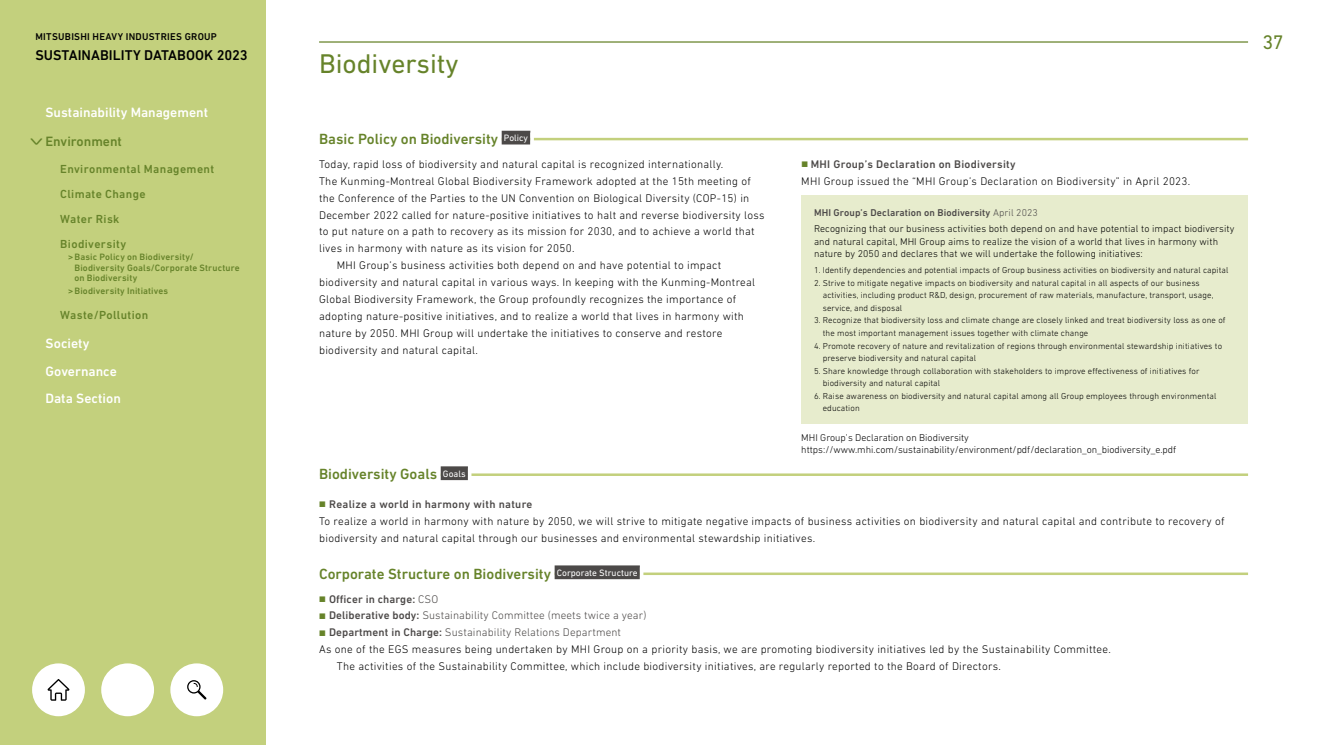
<style>
.page{position:relative;width:1319px;height:745px;background:#fff}
.page>*{position:absolute;margin:0;border:0;box-sizing:border-box;transform-origin:0 0}
.t1{font:27.5px "DIN Next LT Pro";color:#66832a}
.t2{font:20px "DIN Next LT Pro";color:#66832a}
.t3{font:500 15px "DIN Next LT Pro";color:#66832a}
.t4{font:500 14.38px "DIN Next LT Pro";color:#000}
.t5{font:500 13.75px/27.5px "DIN Next LT Pro";color:#fff}
.t6{font:500 11.88px/24.9px "DIN Next LT Pro";letter-spacing:.03em;color:#66832a}
.t7{font:300 11.25px/16.9px "DIN Next LT Pro";letter-spacing:.025em;color:#000}
.t8{font:300 11.25px "DIN Next LT Pro";letter-spacing:.01em;color:#4c4948}
.t9{font:500 11.25px "DIN Next LT Pro";letter-spacing:.01em;color:#4c4948}
.t10{font:300 10px/12.5px "DIN Next LT Pro";letter-spacing:.01em;color:#000}
.t11{font:500 10px "DIN Next LT Pro";letter-spacing:.025em;color:#000}
.t12{font:500 9.38px/10.6px "DIN Next LT Pro";letter-spacing:.015em;color:#66832a}
.t13{font:300 8.75px/12.5px "DIN Next LT Pro";letter-spacing:.01em;color:#000}
.s1{font-family:"Hira Maru Pro W4";font-weight:400;color:#66832a}
.s2{color:#66832a}
.s3{font-family:"Hiragino UD Sans F Std W3";font-weight:400;font-size:7.25px;color:#66832a}
.s4{font-weight:500;color:#4c4948}
.s5{color:#4c4948}
.s6{font-weight:300}
.s7{font-weight:500}
</style>
<div class="page">
<div style="left:0;top:0;width:266px;height:744px;background:#c3d07d"></div>
<div style="left:32px;top:663px;width:53px;height:52px;background:#fff;border-radius:50%"></div>
<div style="left:170px;top:663px;width:53px;height:52px;background:#fff;border-radius:50%"></div>
<div style="left:101px;top:663px;width:53px;height:52px;background:#fff;border-radius:50%"></div>
<svg style="left:48px;top:679px;width:21px;height:21px"></svg>
<svg style="left:187px;top:680px;width:19px;height:19px"></svg>
<hr style="left:319px;top:41px;width:928px;height:2px;background:#66832a">
<hr style="left:319px;top:138px;width:928px;height:2px;background:#c3d07d">
<div style="left:319px;top:132px;width:182px;height:13px;background:#fff"></div>
<div style="left:501px;top:131px;width:29px;height:13px;background:#4c4948"></div>
<svg style="left:530px;top:132px;width:4px;height:13px"></svg>
<hr style="left:319px;top:473px;width:928px;height:2px;background:#c3d07d">
<div style="left:319px;top:468px;width:121px;height:12px;background:#fff"></div>
<div style="left:440px;top:466px;width:28px;height:14px;background:#4c4948"></div>
<hr style="left:319px;top:572px;width:928px;height:2px;background:#c3d07d">
<div style="left:319px;top:567px;width:235px;height:12px;background:#fff"></div>
<div style="left:554px;top:565px;width:85px;height:14px;background:#4c4948"></div>
<svg style="left:639px;top:567px;width:4px;height:12px"></svg>
<div style="left:801px;top:195px;width:446px;height:228px;background:#e7eccd"></div>
<p class="t11" style="left:35px;top:31px;width:183px">MITSUBISHI HEAVY INDUSTRIES GROUP</p>
<p class="t4" style="left:35px;top:47px;width:214px">SUSTAINABILITY DATABOOK 2023</p>
<h1 class="t1" style="left:319px;top:47px;width:141px">Biodiversity</h1>
<p class="t5" style="left:28px;top:98px;width:181px;line-height:28.8px;text-indent:17px">Sustainability Management <span class="s1">&gt;</span><span class="s2">Environment</span></p>
<p class="t6" style="left:60px;top:156px;width:155px">Environmental Management<br>Climate Change<br>Water Risk<br>Biodiversity</p>
<p class="t12" style="left:74px;top:251px;width:167px;text-indent:-6px">&gt;Basic Policy on Biodiversity/<br>Biodiversity Goals/Corporate Structure on Biodiversity</p>
<p class="t12" style="left:68px;top:285px;width:102px">&gt;Biodiversity Initiatives</p>
<p class="t6" style="left:60px;top:302px;width:89px">Waste/Pollution</p>
<p class="t5" style="left:46px;top:329px;width:77px">Society<br>Governance<br>Data Section</p>
<h3 class="t3" style="left:319px;top:130px;width:210px">Basic Policy on Biodiversity <sup>Policy</sup></h3>
<p class="t7" style="left:319px;top:155px;width:406px">Today, rapid loss of biodiversity and natural capital is recognized internationally.</p>
<p class="t7" style="left:319px;top:172px;width:433px">The Kunming-Montreal Global Biodiversity Framework adopted at the 15th meeting of</p>
<p class="t7" style="left:319px;top:189px;width:431px">the Conference of the Parties to the UN Convention on Biological Diversity (COP-15) in</p>
<p class="t7" style="left:319px;top:206px;width:447px">December 2022 called for nature-positive initiatives to halt and reverse biodiversity loss</p>
<p class="t7" style="left:319px;top:223px;width:437px">to put nature on a path to recovery as its mission for 2030, and to achieve a world that</p>
<p class="t7" style="left:319px;top:240px;width:257px">lives in harmony with nature as its vision for 2050.</p>
<p class="t7" style="left:337px;top:257px;width:386px">MHI Group’s business activities both depend on and have potential to impact</p>
<p class="t7" style="left:319px;top:273px;width:437px">biodiversity and natural capital in various ways. In keeping with the Kunming-Montreal</p>
<p class="t7" style="left:319px;top:290px;width:418px">Global Biodiversity Framework, the Group profoundly recognizes the importance of</p>
<p class="t7" style="left:319px;top:307px;width:426px">adopting nature-positive initiatives, and to realize a world that lives in harmony with</p>
<p class="t7" style="left:319px;top:324px;width:404px">nature by 2050. MHI Group will undertake the initiatives to conserve and restore</p>
<p class="t7" style="left:319px;top:341px;width:160px">biodiversity and natural capital.</p>
<p class="t7" style="left:801px;top:155px;width:390px"><span class="s3">■</span> <span class="s4">MHI Group’s Declaration on Biodiversity<br></span>MHI Group issued the “MHI Group’s Declaration on Biodiversity” in April 2023.</p>
<p class="t10" style="left:813px;top:204px;width:422px;line-height:16px"><span class="s4">MHI Group’s Declaration on Biodiversity</span> <span class="s5">April 2023<br></span>Recognizing that our business activities both depend on and have potential to impact biodiversity</p>
<p class="t10" style="left:813px;top:235px;width:405px">and natural capital, MHI Group aims to realize the vision of a world that lives in harmony with nature by 2050 and declares that we will undertake the following initiatives:</p>
<p class="t13" style="left:813px;top:264px;width:416px">1. Identify dependencies and potential impacts of Group business activities on biodiversity and natural capital</p>
<p class="t13" style="left:822px;top:276px;width:392px;text-indent:-9px">2. Strive to mitigate negative impacts on biodiversity and natural capital in all aspects of our business activities, including product R&amp;D, design, procurement of raw materials, manufacture, transport, usage, service, and disposal</p>
<p class="t13" style="left:822px;top:314px;width:404px;text-indent:-9px">3. Recognize that biodiversity loss and climate change are closely linked and treat biodiversity loss as one of the most important management issues together with climate change</p>
<p class="t13" style="left:822px;top:339px;width:401px;text-indent:-9px">4. Promote recovery of nature and revitalization of regions through environmental stewardship initiatives to preserve biodiversity and natural capital</p>
<p class="t13" style="left:822px;top:364px;width:378px;text-indent:-9px">5. Share knowledge through collaboration with stakeholders to improve effectiveness of initiatives for biodiversity and natural capital</p>
<p class="t13" style="left:822px;top:389px;width:395px;text-indent:-9px">6. Raise awareness on biodiversity and natural capital among all Group employees through environmental education</p>
<p class="t10" style="left:801px;top:431px;width:376px">MHI Group’s Declaration on Biodiversity https://www.mhi.com/sustainability/environment/pdf/declaration_on_biodiversity_e.pdf</p>
<h3 class="t3" style="left:319px;top:465px;width:148px">Biodiversity Goals <sup>Goals</sup></h3>
<p class="t7" style="left:319px;top:495px;width:906px"><span class="s3">■</span> <span class="s4">Realize a world in harmony with nature<br></span>To realize a world in harmony with nature by 2050, we will strive to mitigate negative impacts of business activities on biodiversity and natural capital and contribute to recovery of biodiversity and natural capital through our businesses and environmental stewardship initiatives.</p>
<h3 class="t3" style="left:319px;top:564px;width:320px">Corporate Structure on Biodiversity <sup>Corporate</sup> <sup>Structure</sup></h3>
<p class="t9" style="left:319px;top:591px;width:121px"><span class="s3">■</span> Officer in charge: <span class="s6">CSO</span></p>
<p class="t8" style="left:319px;top:608px;width:329px"><span class="s3">■</span> <span class="s7">Deliberative body:</span> Sustainability Committee (meets twice a year)</p>
<p class="t8" style="left:319px;top:625px;width:303px"><span class="s3">■</span> <span class="s7">Department in Charge:</span> Sustainability Relations Department</p>
<p class="t7" style="left:319px;top:640px;width:793px">As one of the EGS measures being undertaken by MHI Group on a priority basis, we are promoting biodiversity initiatives led by the Sustainability Committee.</p>
<p class="t7" style="left:337px;top:657px;width:665px">The activities of the Sustainability Committee, which include biodiversity initiatives, are regularly reported to the Board of Directors.</p>
<h2 class="t2" style="left:1262px;top:30px;width:23px">37</h2>
</div>
